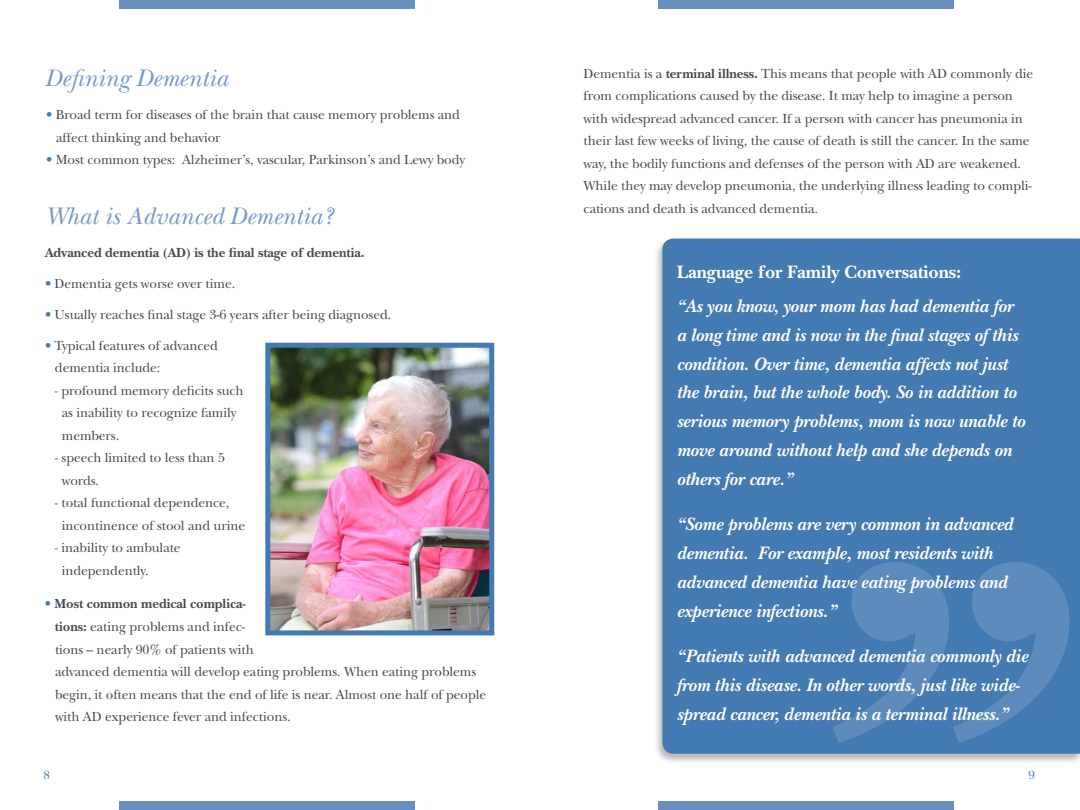
<style>
.page{position:relative;width:1080px;height:810px;background:#fff}
.page>*{position:absolute;margin:0;border:0;box-sizing:border-box;transform-origin:0 0}
.t1{font:italic 25px "New Baskerville";color:#7899c7}
.t2{font:italic 700 18.75px/28.8px "New Baskerville";letter-spacing:-.005em;color:#fff}
.t3{font:700 18.75px "New Baskerville";letter-spacing:-.005em;color:#fff}
.t4{font:13.75px/22.5px "New Baskerville";letter-spacing:-.005em;color:#484c51}
.t5{font:700 13.75px "New Baskerville";letter-spacing:-.005em;color:#484c51}
.t6{font:12.5px "New Baskerville";color:#447ab2}
.s1{color:#447ab2}
.s2{font-weight:700}
</style>
<div class="page">
<div style="left:120px;top:0;width:295px;height:9px;background:#688fc0"></div>
<div style="left:120px;top:801px;width:295px;height:9px;background:#688fc0"></div>
<div style="left:658px;top:0;width:295px;height:9px;background:#688fc0"></div>
<div style="left:658px;top:801px;width:295px;height:9px;background:#688fc0"></div>
<div style="left:653px;top:237px;width:427px;height:528px;background:#241f1f;opacity:.33"></div>
<div style="left:662px;top:238px;width:418px;height:516px;background:#447ab2"></div>
<svg style="left:833px;top:562px;width:236px;height:181px;background:#4f82b6"></svg>
<img style="left:271px;top:349px;width:217px;height:280px">
<div style="left:265px;top:343px;width:229px;height:292px;border:5px solid #447ab2"></div>
<h1 class="t1" style="left:45px;top:63px;width:185px">Defining Dementia</h1>
<p class="t4" style="left:56px;top:104px;width:405px;text-indent:-10px"><span class="s1">•</span> Broad term for diseases of the brain that cause memory problems and affect thinking and behavior</p>
<p class="t4" style="left:46px;top:149px;width:420px"><span class="s1">•</span> Most common types: Alzheimer’s, vascular, Parkinson’s and Lewy body</p>
<h1 class="t1" style="left:45px;top:201px;width:290px">What is Advanced Dementia?</h1>
<p class="t5" style="left:45px;top:245px;width:321px">Advanced dementia (AD) is the final stage of dementia.</p>
<p class="t4" style="left:45px;top:273px;width:192px"><span class="s1">•</span> Dementia gets worse over time.</p>
<p class="t4" style="left:45px;top:303px;width:348px"><span class="s1">•</span> Usually reaches final stage 3-6 years after being diagnosed.</p>
<p class="t4" style="left:55px;top:334px;width:165px;text-indent:-10px"><span class="s1">•</span> Typical features of advanced dementia include:</p>
<p class="t4" style="left:62px;top:379px;width:183px;text-indent:-7px"><span class="s1">-</span> profound memory deficits such as inability to recognize family members.</p>
<p class="t4" style="left:62px;top:447px;width:165px;text-indent:-7px"><span class="s1">-</span> speech limited to less than 5 words.</p>
<p class="t4" style="left:62px;top:492px;width:185px;text-indent:-7px"><span class="s1">-</span> total functional dependence, incontinence of stool and urine</p>
<p class="t4" style="left:62px;top:537px;width:120px;text-indent:-7px"><span class="s1">-</span> inability to ambulate independently.</p>
<p class="t4" style="left:55px;top:593px;width:433px;text-indent:-10px"><span class="s1">•</span> <span class="s2">Most common medical complica-<br>tions:</span> eating problems and infec-<br>tions – nearly 90% of patients with<br>advanced dementia will develop eating problems. When eating problems begin, it often means that the end of life is near. Almost one half of people with AD experience fever and infections.</p>
<p class="t4" style="left:584px;top:62px;width:451px">Dementia is a <span class="s2">terminal illness.</span> This means that people with AD commonly die from complications caused by the disease. It may help to imagine a person with widespread advanced cancer. If a person with cancer has pneumonia in their last few weeks of living, the cause of death is still the cancer. In the same way, the bodily functions and defenses of the person with AD are weakened.<br>While they may develop pneumonia, the underlying illness leading to compli&shy;cations and death is advanced dementia.</p>
<h2 class="t3" style="left:677px;top:261px;width:286px">Language for Family Conversations:</h2>
<p class="t2" style="left:677px;top:292px;width:350px">“As you know, your mom has had dementia for a long time and is now in the final stages of this condition. Over time, dementia affects not just the brain, but the whole body. So in addition to serious memory problems, mom is now unable to move around without help and she depends on others for care.”</p>
<h2 class="t2" style="left:677px;top:510px;width:338px">“Some problems are very common in advanced dementia. For example, most residents with advanced dementia have eating problems and experience infections.”</h2>
<h2 class="t2" style="left:677px;top:642px;width:353px">“Patients with advanced dementia commonly die from this disease. In other words, just like wide&shy;spread cancer, dementia is a terminal illness.”</h2>
<p class="t6" style="left:44px;top:768px;width:8px">8</p>
<p class="t6" style="left:1029px;top:768px;width:8px">9</p>
</div>
